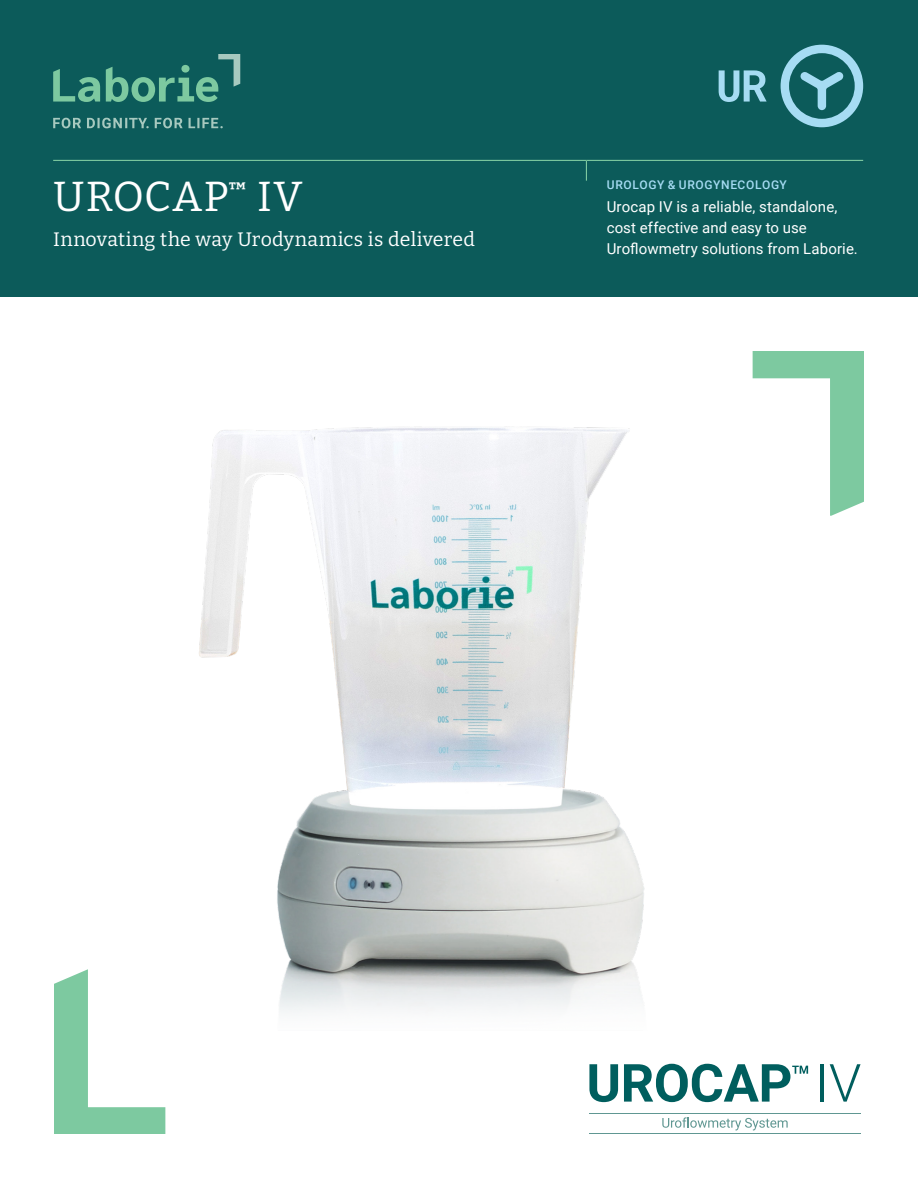
<style>
.page{position:relative;width:918px;height:1188px;background:#fff}
.page>*{position:absolute;margin:0;border:0;box-sizing:border-box;transform-origin:0 0}
.t1{font:42px "Bitter";letter-spacing:.025em;color:#fff}
.t2{font:19.5px "Bitter";letter-spacing:.01em;color:#fff}
.t3{font:600 18px "Bitter";color:#fff}
.t4{font:15px/21px "Roboto";letter-spacing:.005em;color:#fff}
.t5{font:500 12px "Roboto";letter-spacing:.055em;color:#a6dcf3}
</style>
<div class="page">
<div style="left:0;top:0;width:918px;height:297px;background:#0c5b5a"></div>
<hr style="left:53px;top:160px;width:533px;height:1px;background:#7dc9a0">
<hr style="left:586px;top:160px;width:277px;height:1px;background:#7dc9a0">
<svg style="left:586px;top:161px;width:1px;height:20px"></svg>
<svg style="left:53px;top:69px;width:47px;height:33px"></svg>
<svg style="left:106px;top:54px;width:134px;height:48px"></svg>
<svg style="left:53px;top:118px;width:28px;height:10px"></svg>
<svg style="left:87px;top:118px;width:62px;height:10px"></svg>
<svg style="left:155px;top:118px;width:28px;height:10px"></svg>
<svg style="left:189px;top:118px;width:34px;height:10px"></svg>
<svg style="left:719px;top:70px;width:48px;height:32px"></svg>
<svg style="left:781px;top:45px;width:82px;height:82px"></svg>
<img style="left:199px;top:426px;width:446px;height:587px">
<hr style="left:589px;top:1113px;width:272px;height:1px;background:#609792">
<hr style="left:589px;top:1133px;width:272px;height:1px;background:#609792">
<svg style="left:589px;top:1064px;width:29px;height:38px"></svg>
<svg style="left:624px;top:1064px;width:184px;height:38px"></svg>
<hr style="left:821px;top:1064px;width:3px;height:38px;background:#005e5e">
<svg style="left:830px;top:1064px;width:31px;height:38px"></svg>
<svg style="left:662px;top:1117px;width:126px;height:13px"></svg>
<svg style="left:54px;top:969px;width:111px;height:165px"></svg>
<svg style="left:753px;top:351px;width:111px;height:165px"></svg>
<h1 class="t1" style="left:53px;top:170px;width:177px">UROCAP</h1>
<p class="t3" style="left:228px;top:177px;width:20px">™</p>
<h1 class="t1" style="left:257px;top:170px;width:47px">IV</h1>
<h2 class="t2" style="left:53px;top:227px;width:423px">Innovating the way Urodynamics is delivered</h2>
<p class="t5" style="left:607px;top:177px;width:181px">UROLOGY &amp; UROGYNECOLOGY</p>
<p class="t4" style="left:607px;top:196px;width:253px">Urocap IV is a reliable, standalone, cost effective and easy to use<br>Uroflowmetry solutions from Laborie.</p>
</div>
